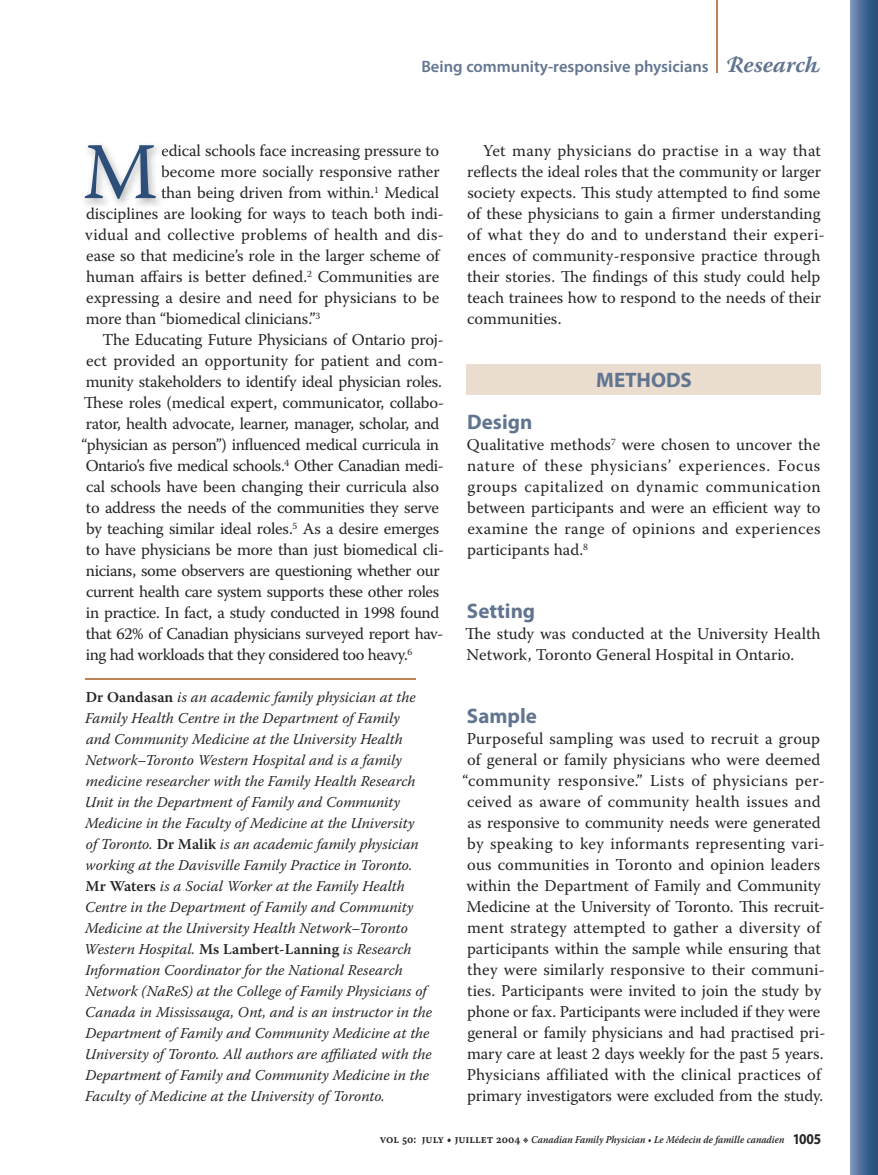
<style>
.page{position:relative;width:878px;height:1175px;background:#fff}
.page>*{position:absolute;margin:0;border:0;box-sizing:border-box;transform-origin:0 0}
.t1{font:80.25px "Warnock Pro";color:#2c4e78}
.t2{font:700 21px "Myriad Pro";color:#627590}
.t3{font:16.5px/21px "Warnock Pro";letter-spacing:-.005em;color:#272425}
.t4{font:16.5px "Warnock Pro";letter-spacing:-.03em;color:#272425}
.t5{font:16.5px "Warnock Pro";letter-spacing:-.025em;color:#272425}
.t6{font:600 16.5px "Myriad Pro";color:#627590}
.t7{font:16.5px "Warnock Pro";letter-spacing:.015em;color:#272425}
.t8{font:italic 15px/21px "Warnock Pro";color:#272425}
.t9{font:italic 600 10.5px "Warnock Pro";color:#272425;scale:.9 1}
.s1{font-family:"Warnock Pro";font-weight:700;font-style:italic;font-size:22.5px}
.s2{font-weight:600;font-style:normal}
.s3{font-family:"Warnock Pro Semibold Capt";font-weight:400;font-style:normal;font-size:12px}
.s4{font-family:"Warnock Pro Capt";font-weight:400;font-style:normal;font-size:12px}
.s5{font-family:"Myriad Pro";font-weight:700;font-style:normal;font-size:15px}
</style>
<div class="page">
<div style="left:850px;top:0;width:28px;height:1174px;background:linear-gradient(to right,#7890b9,#1e4978)"></div>
<hr style="left:716px;top:0;width:1px;height:72px;background:#b98257">
<div style="left:466px;top:364px;width:354px;height:30px;background:#eaddcf"></div>
<hr style="left:86px;top:678px;width:330px;height:2px;background:#b98257">
<img style="left:85px;top:145px;width:77px;height:61px">
<img style="left:162px;top:148px;width:4px;height:9px">
<img style="left:161px;top:165px;width:5px;height:16px">
<img style="left:161px;top:186px;width:5px;height:16px">
<img style="left:91px;top:207px;width:43px;height:3px">
<p class="t6" style="left:421px;top:57px;width:397px">Being community-responsive physicians <span class="s1">Research</span></p>
<p class="t3" style="left:161px;top:140px;width:279px">edical schools face increasing pressure to</p>
<p class="t3" style="left:161px;top:161px;width:280px">become more socially responsive rather</p>
<p class="t3" style="left:161px;top:182px;width:280px">than being driven from within.<sup>1</sup> Medical</p>
<p class="t3" style="left:86px;top:203px;width:359px">disciplines are looking for ways to teach both indi-</p>
<p class="t7" style="left:85px;top:225px;width:360px">vidual and collective problems of health and dis-</p>
<p class="t3" style="left:86px;top:245px;width:355px">ease so that medicine’s role in the larger scheme of</p>
<p class="t3" style="left:86px;top:266px;width:354px">human affairs is better defined.<sup>2</sup> Communities are</p>
<p class="t3" style="left:86px;top:287px;width:354px">expressing a desire and need for physicians to be</p>
<p class="t3" style="left:86px;top:308px;width:236px">more than “biomedical clinicians.”<sup>3</sup></p>
<p class="t3" style="left:102px;top:329px;width:343px">The Educating Future Physicians of Ontario proj-</p>
<p class="t3" style="left:86px;top:350px;width:359px">ect provided an opportunity for patient and com-</p>
<p class="t3" style="left:86px;top:371px;width:357px">munity stakeholders to identify ideal physician roles.</p>
<p class="t3" style="left:84px;top:392px;width:361px">These roles (medical expert, communicator, collabo-</p>
<p class="t3" style="left:86px;top:413px;width:355px">rator, health advocate, learner, manager, scholar, and</p>
<p class="t5" style="left:81px;top:435px;width:359px">“physician as person”) influenced medical curricula in</p>
<p class="t4" style="left:86px;top:456px;width:359px">Ontario’s five medical schools.<sup>4</sup> Other Canadian medi-</p>
<p class="t3" style="left:86px;top:476px;width:354px">cal schools have been changing their curricula also</p>
<p class="t3" style="left:86px;top:497px;width:354px">to address the needs of the communities they serve</p>
<p class="t3" style="left:86px;top:518px;width:354px">by teaching similar ideal roles.<sup>5</sup> As a desire emerges</p>
<p class="t3" style="left:86px;top:539px;width:359px">to have physicians be more than just biomedical cli-</p>
<p class="t5" style="left:86px;top:561px;width:355px">nicians, some observers are questioning whether our</p>
<p class="t4" style="left:86px;top:582px;width:354px">current health care system supports these other roles</p>
<p class="t5" style="left:86px;top:603px;width:355px">in practice. In fact, a study conducted in 1998 found</p>
<p class="t4" style="left:86px;top:624px;width:359px">that 62% of Canadian physicians surveyed report hav-</p>
<p class="t4" style="left:86px;top:645px;width:328px">ing had workloads that they considered too heavy.<sup>6</sup></p>
<h1 class="t1" style="left:83px;top:123px;width:76px">M</h1>
<p class="t8" style="left:84px;top:686px;width:349px"><span class="s2">Dr Oandasan</span> is an academic family physician at the Family Health Centre in the Department of Family<br>and Community Medicine at the University Health Network–Toronto Western Hospital and is a family medicine researcher with the Family Health Research Unit in the Department of Family and Community Medicine in the Faculty of Medicine at the University<br>of Toronto. <span class="s2">Dr Malik</span> is an academic family physician working at the Davisville Family Practice in Toronto.<br><span class="s2">Mr Waters</span> is a Social Worker at the Family Health Centre in the Department of Family and Community Medicine at the University Health Network–Toronto Western Hospital. <span class="s2">Ms Lambert-Lanning</span> is Research Information Coordinator for the National Research Network (NaReS) at the College of Family Physicians of Canada in Mississauga, Ont, and is an instructor in the Department of Family and Community Medicine at the University of Toronto. All authors are affiliated with the Department of Family and Community Medicine in the Faculty of Medicine at the University of Toronto.</p>
<p class="t3" style="left:467px;top:140px;width:359px;text-indent:16px">Yet many physicians do practise in a way that reflects the ideal roles that the community or larger society expects. This study attempted to find some of these physicians to gain a firmer understanding of what they do and to understand their experi&shy;ences of community-responsive practice through their stories. The findings of this study could help teach trainees how to respond to the needs of their communities.</p>
<p class="t2" style="left:596px;top:368px;width:97px">METHODS</p>
<p class="t2" style="left:467px;top:410px;width:67px">Design</p>
<p class="t3" style="left:467px;top:434px;width:355px;text-align:justify">Qualitative methods<sup>7</sup> were chosen to uncover the nature of these physicians’ experiences. Focus groups capitalized on dynamic communication between participants and were an efficient way to examine the range of opinions and experiences participants had.<sup>8</sup></p>
<p class="t2" style="left:467px;top:599px;width:70px">Setting</p>
<p class="t3" style="left:465px;top:623px;width:357px">The study was conducted at the University Health<br>Network, Toronto General Hospital in Ontario.</p>
<p class="t2" style="left:467px;top:704px;width:72px">Sample</p>
<p class="t3" style="left:462px;top:728px;width:364px">Purposeful sampling was used to recruit a group of general or family physicians who were deemed “community responsive.” Lists of physicians per&shy;ceived as aware of community health issues and as responsive to community needs were generated by speaking to key informants representing vari&shy;ous communities in Toronto and opinion leaders within the Department of Family and Community Medicine at the University of Toronto. This recruit&shy;ment strategy attempted to gather a diversity of participants within the sample while ensuring that they were similarly responsive to their communi&shy;ties. Participants were invited to join the study by phone or fax. Participants were included if they were general or family physicians and had practised pri&shy;mary care at least 2 days weekly for the past 5 years.<br>Physicians affiliated with the clinical practices of primary investigators were excluded from the study.</p>
<p class="t9" style="left:379px;top:1133px;width:492px"><span class="s3">VOL 50: JULY • JUILLET 2004</span> <span class="s4">d</span> Canadian Family Physician • Le Médecin de famille canadien <span class="s5">1005</span></p>
</div>
